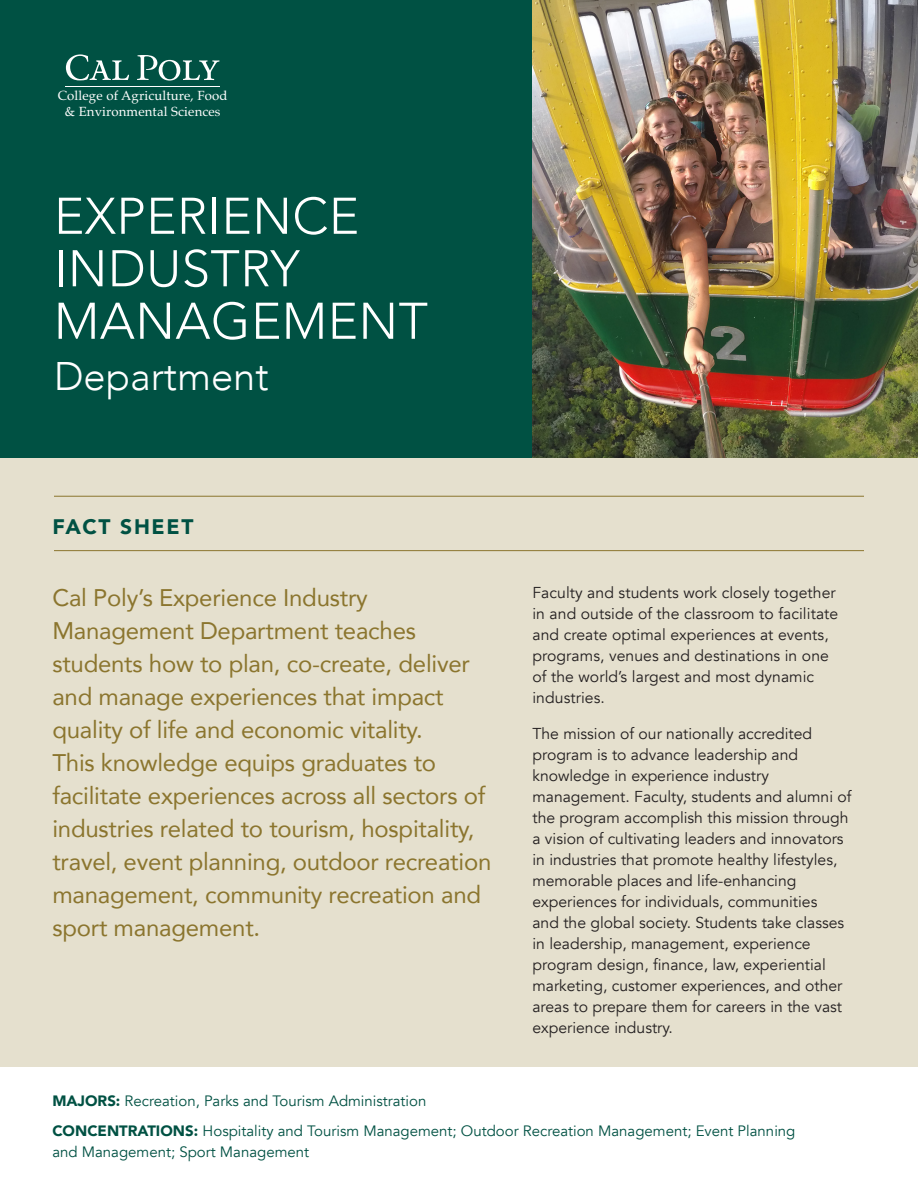
<style>
.page{position:relative;width:918px;height:1188px;background:#fff}
.page>*{position:absolute;margin:0;border:0;box-sizing:border-box;transform-origin:0 0}
.t1{font:300 51px/52.5px "Avenir";letter-spacing:.01em;color:#fff}
.t2{font:300 39.9px "Avenir";color:#fff}
.Gold_Intro_Body{font:24px/33px "Avenir";letter-spacing:-.01em;color:#8b752e}
.t3{font:900 21px "Avenir";letter-spacing:.08em;color:#005143}
.Front_Body{font:15.75px/21px "Avenir";color:#231f20}
.Major_Body{font:15px/21px "Avenir";color:#005143}
.t4{font:13.2px/15.9px "Palatino";letter-spacing:.01em;color:#fff;text-align:center}
.s1{font-weight:900}
</style>
<div class="page">
<div style="left:0;top:449px;width:918px;height:617px;background:#e5e0ce"></div>
<div style="left:0;top:0;width:918px;height:458px;background:#005143"></div>
<img style="left:532px;top:0;width:386px;height:458px">
<hr style="left:54px;top:550px;width:810px;height:1px;background:#8b752e">
<hr style="left:54px;top:496px;width:810px;height:1px;background:#8b752e">
<hr style="left:66px;top:86px;width:154px;height:1px;background:#fff">
<svg style="left:66px;top:54px;width:63px;height:26px"></svg>
<svg style="left:137px;top:55px;width:83px;height:26px"></svg>
<p class="t4" style="left:58px;top:87px;width:171px">College of Agriculture, Food &amp; Environmental Sciences</p>
<p class="t1" style="left:54px;top:190px;width:375px">EXPERIENCE<br>INDUSTRY<br>MANAGEMENT</p>
<p class="t2" style="left:54px;top:352px;width:216px">Department</p>
<p class="t3" style="left:52px;top:508px;width:143px">FACT SHEET</p>
<p class="Gold_Intro_Body" style="left:52px;top:581px;width:440px">Cal Poly’s Experience Industry Management Department teaches students how to plan, co-create, deliver and manage experiences that impact quality of life and economic vitality.<br>This knowledge equips graduates to facilitate experiences across all sectors of industries related to tourism, hospitality, travel, event planning, outdoor recreation management, community recreation and sport management.</p>
<p class="Front_Body" style="left:532px;top:583px;width:307px">Faculty and students work closely together in and outside of the classroom to facilitate and create optimal experiences at events, programs, venues and destinations in one of the world’s largest and most dynamic industries.</p>
<p class="Front_Body" style="left:532px;top:724px;width:321px">The mission of our nationally accredited program is to advance leadership and knowledge in experience industry management. Faculty, students and alumni of the program accomplish this mission through a vision of cultivating leaders and innovators in industries that promote healthy lifestyles, memorable places and life-enhancing experiences for individuals, communities<br>and the global society. Students take classes in leadership, management, experience program design, finance, law, experiential marketing, customer experiences, and other areas to prepare them for careers in the vast experience industry.</p>
<p class="Major_Body" style="left:52px;top:1091px;width:376px"><span class="s1">MAJORS:</span> Recreation, Parks and Tourism Administration</p>
<p class="Major_Body" style="left:52px;top:1121px;width:745px"><span class="s1">CONCENTRATIONS:</span> Hospitality and Tourism Management; Outdoor Recreation Management; Event Planning and Management; Sport Management</p>
</div>
